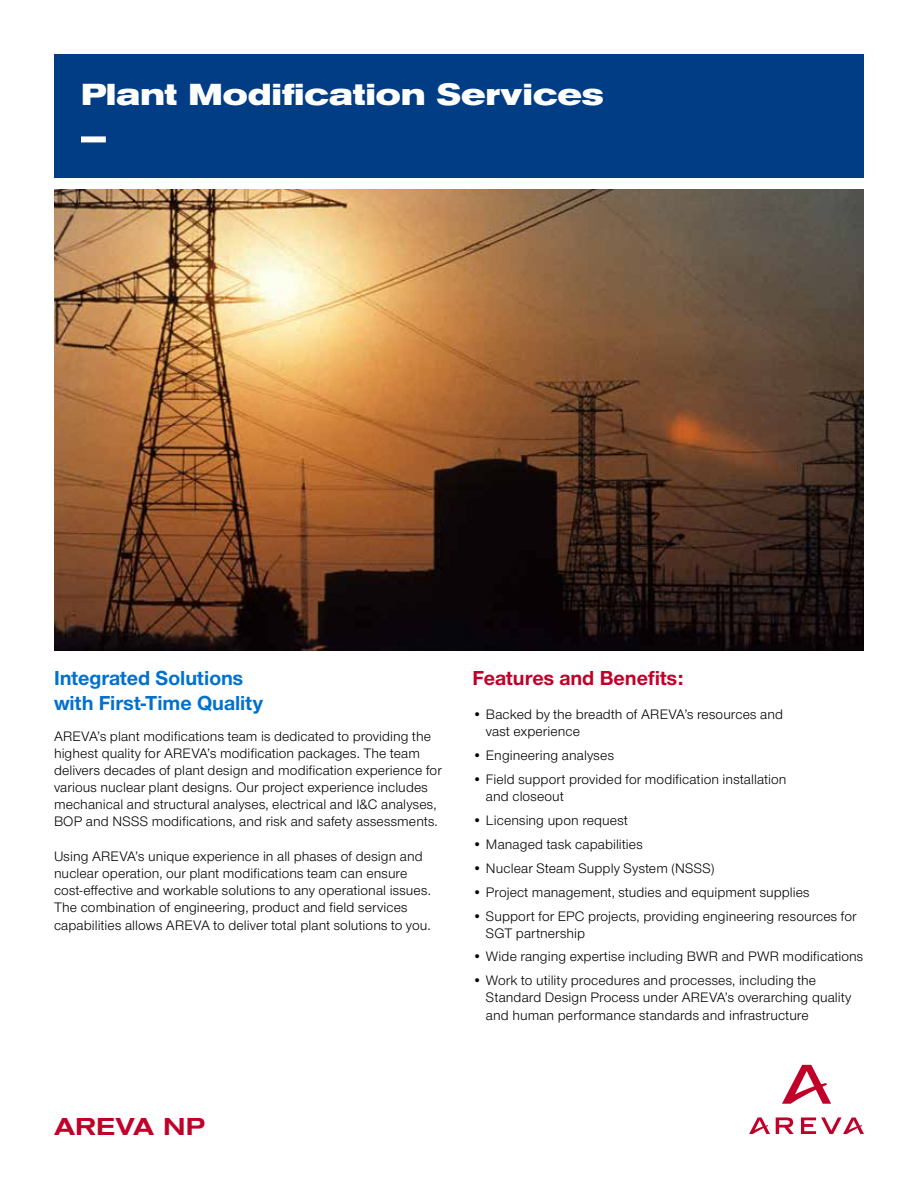
<style>
.page{position:relative;width:918px;height:1188px;background:#fff}
.page>*{position:absolute;margin:0;border:0;box-sizing:border-box;transform-origin:0 0}
.t1{font:700 expanded 30px "Akzidenz Grotesk BE";letter-spacing:.01em;color:#fff}
.t2{font:500 expanded 24.15px "Akzidenz Grotesk BE";letter-spacing:.005em;color:#c1002a}
.t3{font:700 21px/25.2px "Nimbus AREVA";color:#0071ce}
.t4{font:700 21px "Nimbus AREVA";color:#c1002a}
.t5{font:14.25px/17.1px "Nimbus AREVA";letter-spacing:.005em;color:#000}
</style>
<div class="page">
<svg style="left:782px;top:1065px;width:49px;height:39px"></svg>
<svg style="left:776px;top:1117px;width:18px;height:17px"></svg>
<svg style="left:749px;top:1117px;width:21px;height:17px"></svg>
<svg style="left:801px;top:1117px;width:63px;height:17px"></svg>
<div style="left:54px;top:54px;width:810px;height:86px;background:#003d85"></div>
<div style="left:54px;top:92px;width:810px;height:86px;background:#003d85"></div>
<div style="left:81px;top:136px;width:25px;height:6px;background:#fff"></div>
<img style="left:54px;top:189px;width:810px;height:461px">
<h1 class="t1" style="left:81px;top:77px;width:524px">Plant Modification Services</h1>
<h3 class="t3" style="left:54px;top:665px;width:211px">Integrated Solutions with First-Time Quality</h3>
<p class="t5" style="left:54px;top:728px;width:389px">AREVA’s plant modifications team is dedicated to providing the highest quality for AREVA’s modification packages. The team delivers decades of plant design and modification experience for various nuclear plant designs. Our project experience includes mechanical and structural analyses, electrical and I&amp;C analyses, BOP and NSSS modifications, and risk and safety assessments.</p>
<p class="t5" style="left:54px;top:847px;width:378px">Using AREVA’s unique experience in all phases of design and nuclear operation, our plant modifications team can ensure cost-effective and workable solutions to any operational issues.<br>The combination of engineering, product and field services capabilities allows AREVA to deliver total plant solutions to you.</p>
<h3 class="t4" style="left:472px;top:666px;width:213px">Features and Benefits:</h3>
<p class="t5" style="left:486px;top:706px;width:299px;text-indent:-13px">• Backed by the breadth of AREVA’s resources and vast experience</p>
<p class="t5" style="left:472px;top:747px;width:143px">• Engineering analyses</p>
<p class="t5" style="left:486px;top:771px;width:302px;text-indent:-13px">• Field support provided for modification installation and closeout</p>
<p class="t5" style="left:472px;top:812px;width:157px">• Licensing upon request</p>
<p class="t5" style="left:472px;top:836px;width:172px">• Managed task capabilities</p>
<p class="t5" style="left:472px;top:860px;width:244px">• Nuclear Steam Supply System (NSSS)</p>
<p class="t5" style="left:472px;top:884px;width:339px">• Project management, studies and equipment supplies</p>
<p class="t5" style="left:486px;top:907px;width:372px;text-indent:-13px">• Support for EPC projects, providing engineering resources for<br>SGT partnership</p>
<p class="t5" style="left:472px;top:948px;width:392px">• Wide ranging expertise including BWR and PWR modifications</p>
<p class="t5" style="left:486px;top:972px;width:367px;text-indent:-13px">• Work to utility procedures and processes, including the<br>Standard Design Process under AREVA’s overarching quality and human performance standards and infrastructure</p>
<h2 class="t2" style="left:54px;top:1112px;width:153px">AREVA NP</h2>
</div>
